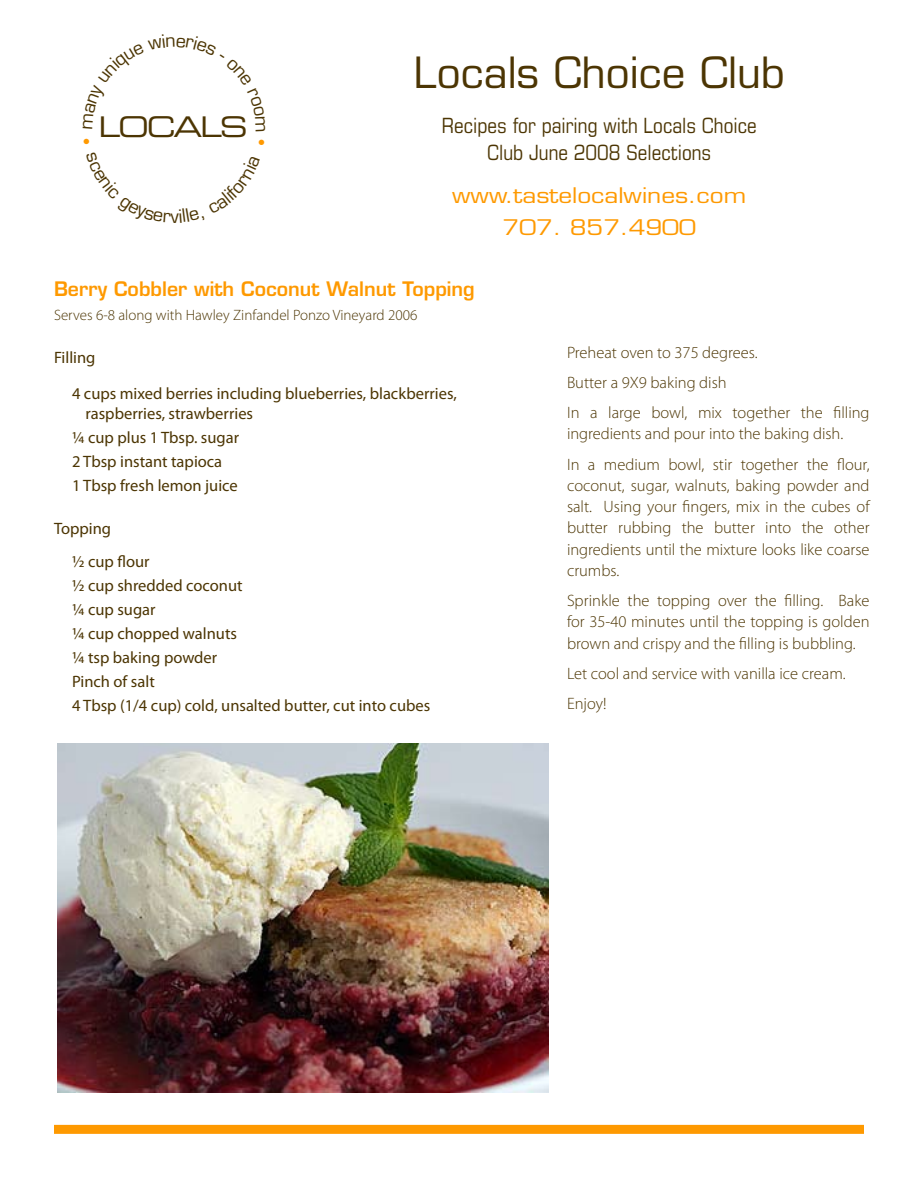
<style>
.page{position:relative;width:918px;height:1188px;background:#fff}
.page>*{position:absolute;margin:0;border:0;box-sizing:border-box;transform-origin:0 0}
.t1{font:42px "Eurostile";color:#4c3503}
.t2{font:28.5px "Eurostile Extended Two";letter-spacing:-.075em;color:#4c3503}
.t3{font:condensed 21px/27px "Eurostile";color:#4c3503;text-align:center}
.t4{font:21px/31.5px "Eurostile";color:#fe9900;text-align:center;scale:1.16 1}
.t5{font:600 19.5px "Eurostile";color:#fe9900}
.t6{font:300 16.5px/21.3px "Myriad Pro";color:#4c3503}
.t7{font:16.5px/24px "Myriad Pro";color:#4c3503}
.t8{font:300 15px "Myriad Pro";color:#4c3503}
</style>
<div class="page">
<div style="left:54px;top:1125px;width:810px;height:9px;background:#fe9900"></div>
<img style="left:58px;top:744px;width:490px;height:348px">
<h2 class="t2" style="left:98px;top:107px;width:151px">LOCALS</h2>
<h1 class="t1" style="left:413px;top:47px;width:373px">Locals Choice Club</h1>
<p class="t3" style="left:442px;top:111px;width:317px">Recipes for pairing with Locals Choice<br>Club June 2008 Selections</p>
<p class="t4" style="left:452px;top:180px;width:255px">www.tastelocalwines.com<br>707. 857.4900</p>
<p class="t5" style="left:54px;top:276px;width:422px">Berry Cobbler with Coconut Walnut Topping</p>
<p class="t8" style="left:54px;top:306px;width:365px">Serves 6-8 along with Hawley Zinfandel Ponzo Vineyard 2006</p>
<p class="t7" style="left:72px;top:340px;width:386px;line-height:36px;text-indent:-18px">Filling<br>4 cups mixed berries including blueberries, blackberries,</p>
<p class="t7" style="left:72px;top:401px;width:183px;text-indent:14px">raspberries, strawberries ¼ cup plus 1 Tbsp. sugar<br>2 Tbsp instant tapioca<br>1 Tbsp fresh lemon juice</p>
<p class="t7" style="left:72px;top:512px;width:79px;line-height:33px;text-indent:-18px">Topping<br>½ cup flour</p>
<p class="t7" style="left:72px;top:574px;width:360px">½ cup shredded coconut<br>¼ cup sugar<br>¼ cup chopped walnuts<br>¼ tsp baking powder<br>Pinch of salt<br>4 Tbsp (1/4 cup) cold, unsalted butter, cut into cubes</p>
<p class="t6" style="left:567px;top:337px;width:304px;line-height:30.3px">Preheat oven to 375 degrees.<br>Butter a 9X9 baking dish<br>In a large bowl, mix together the filling</p>
<p class="t6" style="left:567px;top:419px;width:304px;line-height:30.3px">ingredients and pour into the baking dish.<br>In a medium bowl, stir together the flour,</p>
<p class="t6" style="left:567px;top:475px;width:304px;text-align:justify">coconut, sugar, walnuts, baking powder and salt. Using your fingers, mix in the cubes of butter rubbing the butter into the other ingredients until the mixture looks like coarse crumbs.</p>
<p class="t6" style="left:567px;top:590px;width:304px;text-align:justify">Sprinkle the topping over the filling. Bake for 35-40 minutes until the topping is golden brown and crispy and the filling is bubbling.</p>
<p class="t6" style="left:567px;top:658px;width:280px;line-height:30.3px">Let cool and service with vanilla ice cream.<br>Enjoy!</p>
</div>
